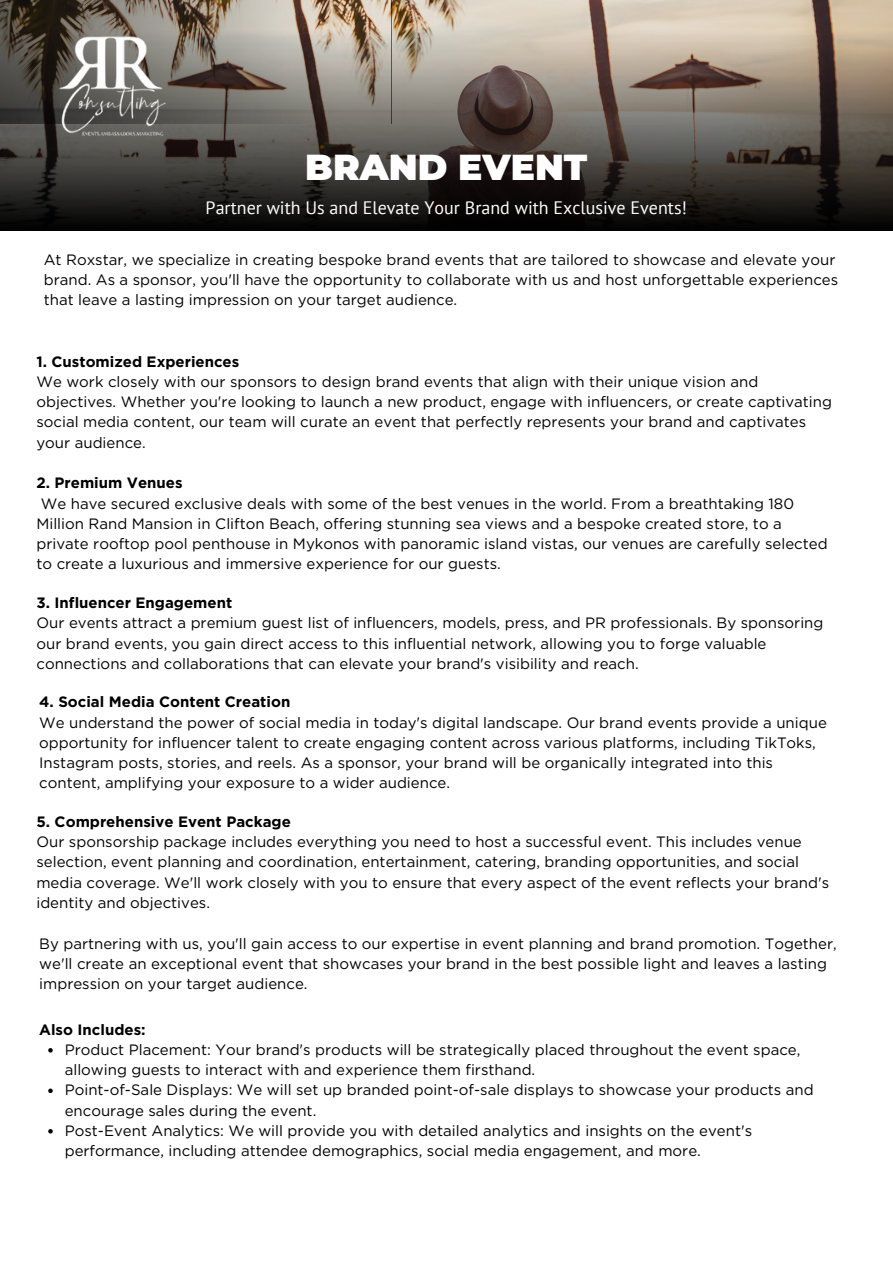
<style>
.page{position:relative;width:893px;height:1264px;background:#fff}
.page>*{position:absolute;margin:0;border:0;box-sizing:border-box;transform-origin:0 0}
.t1{font:900 36px "Montserrat";color:#fff}
.t2{font:18px "PT Sans";color:#fff}
.t3{font:15px/20.2px "Gotham";color:#000}
.t4{font:700 15px "Gotham";color:#000}
</style>
<div class="page">
<svg style="left:0;top:4px;width:892px;height:227px;background:#5e564e"></svg>
<svg style="left:0;top:0;width:391px;height:124px;background:#847b70"></svg>
<img style="left:36px;top:23px;width:172px;height:132px">
<svg style="left:48px;top:1048px;width:5px;height:4px"></svg>
<svg style="left:48px;top:1088px;width:5px;height:5px"></svg>
<svg style="left:48px;top:1129px;width:5px;height:4px"></svg>
<p class="t1" style="left:305px;top:145px;width:284px">BRAND EVENT</p>
<p class="t2" style="left:205px;top:195px;width:483px">Partner with Us and Elevate Your Brand with Exclusive Events!</p>
<p class="t3" style="left:44px;top:249px;width:796px">At Roxstar, we specialize in creating bespoke brand events that are tailored to showcase and elevate your brand. As a sponsor, you'll have the opportunity to collaborate with us and host unforgettable experiences that leave a lasting impression on your target audience.</p>
<p class="t4" style="left:36px;top:352px;width:204px">1. Customized Experiences</p>
<p class="t3" style="left:36px;top:371px;width:797px">We work closely with our sponsors to design brand events that align with their unique vision and objectives. Whether you're looking to launch a new product, engage with influencers, or create captivating social media content, our team will curate an event that perfectly represents your brand and captivates your audience.</p>
<p class="t4" style="left:36px;top:474px;width:148px">2. Premium Venues</p>
<p class="t3" style="left:36px;top:493px;width:792px">We have secured exclusive deals with some of the best venues in the world. From a breathtaking 180<br>Million Rand Mansion in Clifton Beach, offering stunning sea views and a bespoke created store, to a private rooftop pool penthouse in Mykonos with panoramic island vistas, our venues are carefully selected to create a luxurious and immersive experience for our guests.</p>
<p class="t4" style="left:36px;top:593px;width:197px">3. Influencer Engagement</p>
<p class="t3" style="left:36px;top:612px;width:788px">Our events attract a premium guest list of influencers, models, press, and PR professionals. By sponsoring our brand events, you gain direct access to this influential network, allowing you to forge valuable connections and collaborations that can elevate your brand's visibility and reach.</p>
<p class="t4" style="left:39px;top:693px;width:252px">4. Social Media Content Creation</p>
<p class="t3" style="left:39px;top:712px;width:789px">We understand the power of social media in today's digital landscape. Our brand events provide a unique opportunity for influencer talent to create engaging content across various platforms, including TikToks, Instagram posts, stories, and reels. As a sponsor, your brand will be organically integrated into this content, amplifying your exposure to a wider audience.</p>
<p class="t4" style="left:36px;top:812px;width:256px">5. Comprehensive Event Package</p>
<p class="t3" style="left:36px;top:831px;width:794px">Our sponsorship package includes everything you need to host a successful event. This includes venue selection, event planning and coordination, entertainment, catering, branding opportunities, and social media coverage. We'll work closely with you to ensure that every aspect of the event reflects your brand's identity and objectives.</p>
<p class="t3" style="left:39px;top:933px;width:799px">By partnering with us, you'll gain access to our expertise in event planning and brand promotion. Together, we'll create an exceptional event that showcases your brand in the best possible light and leaves a lasting impression on your target audience.</p>
<p class="t4" style="left:39px;top:1020px;width:108px">Also Includes:</p>
<p class="t3" style="left:65px;top:1039px;width:737px">Product Placement: Your brand's products will be strategically placed throughout the event space, allowing guests to interact with and experience them firsthand.</p>
<p class="t3" style="left:65px;top:1079px;width:750px">Point-of-Sale Displays: We will set up branded point-of-sale displays to showcase your products and encourage sales during the event.</p>
<p class="t3" style="left:65px;top:1120px;width:689px">Post-Event Analytics: We will provide you with detailed analytics and insights on the event's performance, including attendee demographics, social media engagement, and more.</p>
</div>
